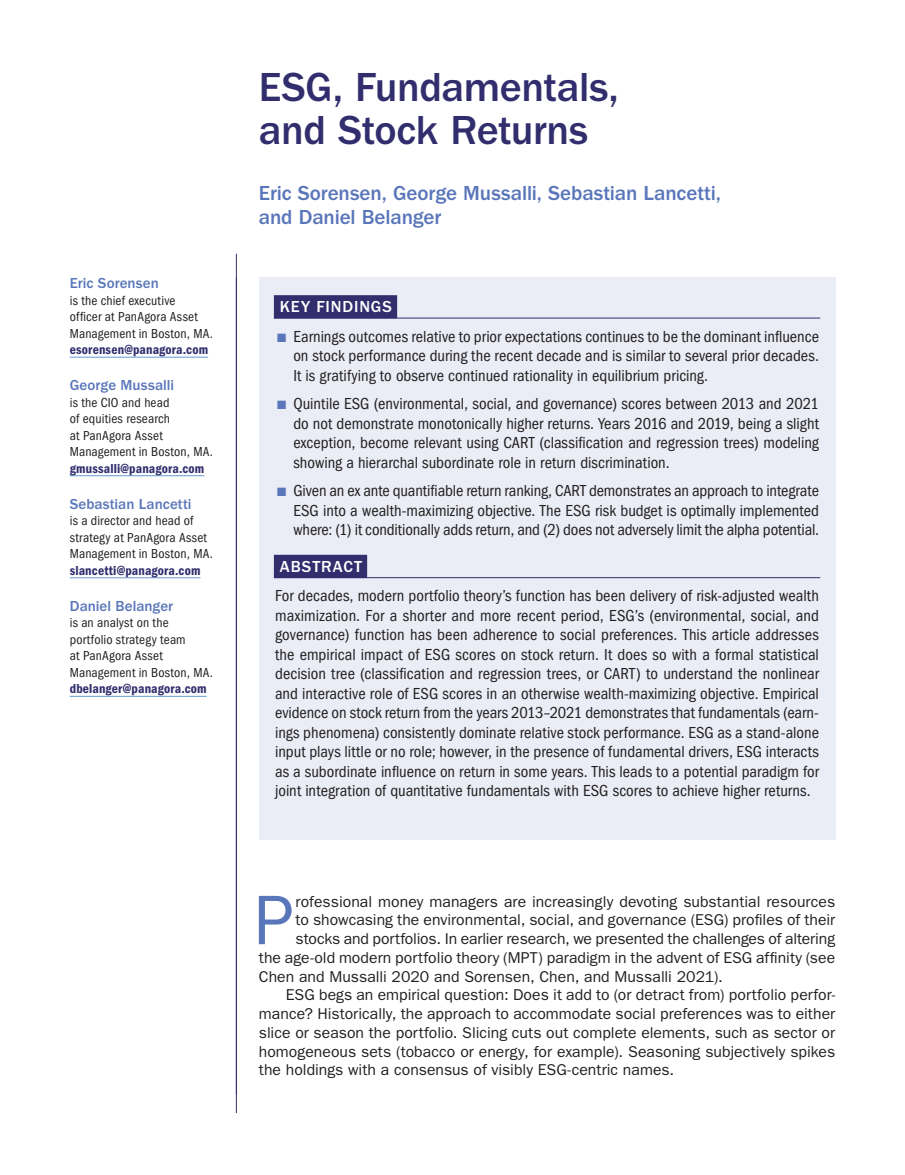
<style>
.page{position:relative;width:905px;height:1175px;background:#fff}
.page>*{position:absolute;margin:0;border:0;box-sizing:border-box;transform-origin:0 0}
.t1{font:70.35px "ITC Franklin Gothic Std";color:#5976ba}
.t2{font:500 42px/43.5px "ITC Franklin Gothic Std";letter-spacing:-.01em;color:#322e6e}
.t3{font:500 21px/24px "ITC Franklin Gothic Std";letter-spacing:-.005em;color:#5976ba}
.t4{font:condensed 16.5px/19.5px "ITC Franklin Gothic Std";color:#231f20;text-align:justify}
.t5{font:500 16.5px "ITC Franklin Gothic Std";letter-spacing:.055em;color:#fff}
.t6{font:15.75px "ITC Franklin Gothic Std";color:#231f20}
.t7{font:500 15px "ITC Franklin Gothic Std";letter-spacing:.005em;color:#5976ba}
.t8{font:condensed 13.5px/16.5px "ITC Franklin Gothic Std";letter-spacing:.01em;color:#231f20}
.t9{font:13.5px "ITC Franklin Gothic Std Dm Cd";letter-spacing:.01em;color:#322e6e}
.s1{color:#5976ba}
</style>
<div class="page">
<hr style="left:236px;top:254px;width:1px;height:859px;background:#322e6e">
<div style="left:259px;top:278px;width:576px;height:60px;background:#eaecf6"></div>
<div style="left:274px;top:295px;width:123px;height:23px;background:#322e6e"></div>
<hr style="left:274px;top:318px;width:546px;height:1px;background:#322e6e">
<div style="left:259px;top:330px;width:576px;height:75px;background:#eaecf6"></div>
<div style="left:259px;top:398px;width:576px;height:94px;background:#eaecf6"></div>
<div style="left:259px;top:485px;width:576px;height:75px;background:#eaecf6"></div>
<div style="left:259px;top:542px;width:576px;height:55px;background:#eaecf6"></div>
<div style="left:274px;top:555px;width:93px;height:23px;background:#322e6e"></div>
<hr style="left:274px;top:577px;width:546px;height:1px;background:#322e6e">
<div style="left:259px;top:590px;width:576px;height:249px;background:#eaecf6"></div>
<hr style="left:70px;top:357px;width:138px;height:1px;background:#6599d1">
<hr style="left:70px;top:475px;width:134px;height:1px;background:#6599d1">
<hr style="left:70px;top:577px;width:130px;height:1px;background:#6599d1">
<hr style="left:70px;top:696px;width:137px;height:1px;background:#6599d1">
<p class="t7" style="left:70px;top:275px;width:91px">Eric Sorensen</p>
<p class="t8" style="left:70px;top:292px;width:145px">is the chief executive<br>officer at PanAgora Asset<br>Management in Boston, MA.</p>
<p class="t9" style="left:70px;top:342px;width:140px">esorensen@panagora.com</p>
<p class="t7" style="left:70px;top:377px;width:106px">George Mussalli</p>
<p class="t8" style="left:70px;top:394px;width:145px">is the CIO and head<br>of equities research<br>at PanAgora Asset<br>Management in Boston, MA.</p>
<p class="t9" style="left:70px;top:460px;width:136px">gmussalli@panagora.com</p>
<p class="t7" style="left:70px;top:495px;width:123px">Sebastian Lancetti</p>
<p class="t8" style="left:70px;top:512px;width:145px">is a director and head of strategy at PanAgora Asset<br>Management in Boston, MA.</p>
<p class="t9" style="left:70px;top:562px;width:132px">slancetti@panagora.com</p>
<p class="t7" style="left:70px;top:597px;width:105px">Daniel Belanger</p>
<p class="t8" style="left:70px;top:614px;width:145px">is an analyst on the portfolio strategy team<br>at PanAgora Asset<br>Management in Boston, MA.</p>
<p class="t9" style="left:70px;top:681px;width:138px">dbelanger@panagora.com</p>
<h2 class="t2" style="left:259px;top:66px;width:361px">ESG, Fundamentals, and Stock Returns</h2>
<p class="t3" style="left:259px;top:181px;width:463px">Eric Sorensen, George Mussalli, Sebastian Lancetti, and Daniel Belanger</p>
<p class="t5" style="left:280px;top:298px;width:114px">KEY FINDINGS</p>
<p class="t4" style="left:293px;top:327px;width:527px;text-indent:-16px"><span class="s1">■</span> Earnings outcomes relative to prior expectations continues to be the dominant influence on stock performance during the recent decade and is similar to several prior decades.<br>It is gratifying to observe continued rationality in equilibrium pricing.</p>
<p class="t4" style="left:293px;top:394px;width:527px;text-indent:-16px"><span class="s1">■</span> Quintile ESG (environmental, social, and governance) scores between 2013 and 2021 do not demonstrate monotonically higher returns. Years 2016 and 2019, being a slight exception, become relevant using CART (classification and regression trees) modeling showing a hierarchal subordinate role in return discrimination.</p>
<p class="t4" style="left:293px;top:481px;width:527px;text-indent:-16px"><span class="s1">■</span> Given an ex ante quantifiable return ranking, CART demonstrates an approach to integrate ESG into a wealth-maximizing objective. The ESG risk budget is optimally implemented where: (1) it conditionally adds return, and (2) does not adversely limit the alpha potential.</p>
<p class="t5" style="left:280px;top:557px;width:84px">ABSTRACT</p>
<p class="t4" style="left:275px;top:586px;width:545px">For decades, modern portfolio theory’s function has been delivery of risk-adjusted wealth maximization. For a shorter and more recent period, ESG’s (environmental, social, and governance) function has been adherence to social preferences. This article addresses the empirical impact of ESG scores on stock return. It does so with a formal statistical decision tree (classification and regression trees, or CART) to understand the nonlinear and interactive role of ESG scores in an otherwise wealth-maximizing objective. Empirical evidence on stock return from the years 2013–2021 demonstrates that fundamentals (earn&shy;ings phenomena) consistently dominate relative stock performance. ESG as a stand-alone input plays little or no role; however, in the presence of fundamental drivers, ESG interacts as a subordinate influence on return in some years. This leads to a potential paradigm for joint integration of quantitative fundamentals with ESG scores to achieve higher returns.</p>
<h1 class="t1" style="left:254px;top:880px;width:41px">P</h1>
<p class="t6" style="left:295px;top:892px;width:541px">rofessional money managers are increasingly devoting substantial resources</p>
<p class="t6" style="left:295px;top:911px;width:541px">to showcasing the environmental, social, and governance (ESG) profiles of their</p>
<p class="t6" style="left:295px;top:929px;width:541px">stocks and portfolios. In earlier research, we presented the challenges of altering</p>
<p class="t6" style="left:259px;top:948px;width:578px">the age-old modern portfolio theory (MPT) paradigm in the advent of ESG affinity (see</p>
<p class="t6" style="left:259px;top:967px;width:465px">Chen and Mussalli 2020 and Sorensen, Chen, and Mussalli 2021).</p>
<p class="t6" style="left:286px;top:986px;width:550px">ESG begs an empirical question: Does it add to (or detract from) portfolio perfor-</p>
<p class="t6" style="left:259px;top:1004px;width:578px">mance? Historically, the approach to accommodate social preferences was to either</p>
<p class="t6" style="left:259px;top:1023px;width:577px">slice or season the portfolio. Slicing cuts out complete elements, such as sector or</p>
<p class="t6" style="left:259px;top:1042px;width:578px">homogeneous sets (tobacco or energy, for example). Seasoning subjectively spikes</p>
<p class="t6" style="left:259px;top:1061px;width:417px">the holdings with a consensus of visibly ESG-centric names.</p>
</div>
